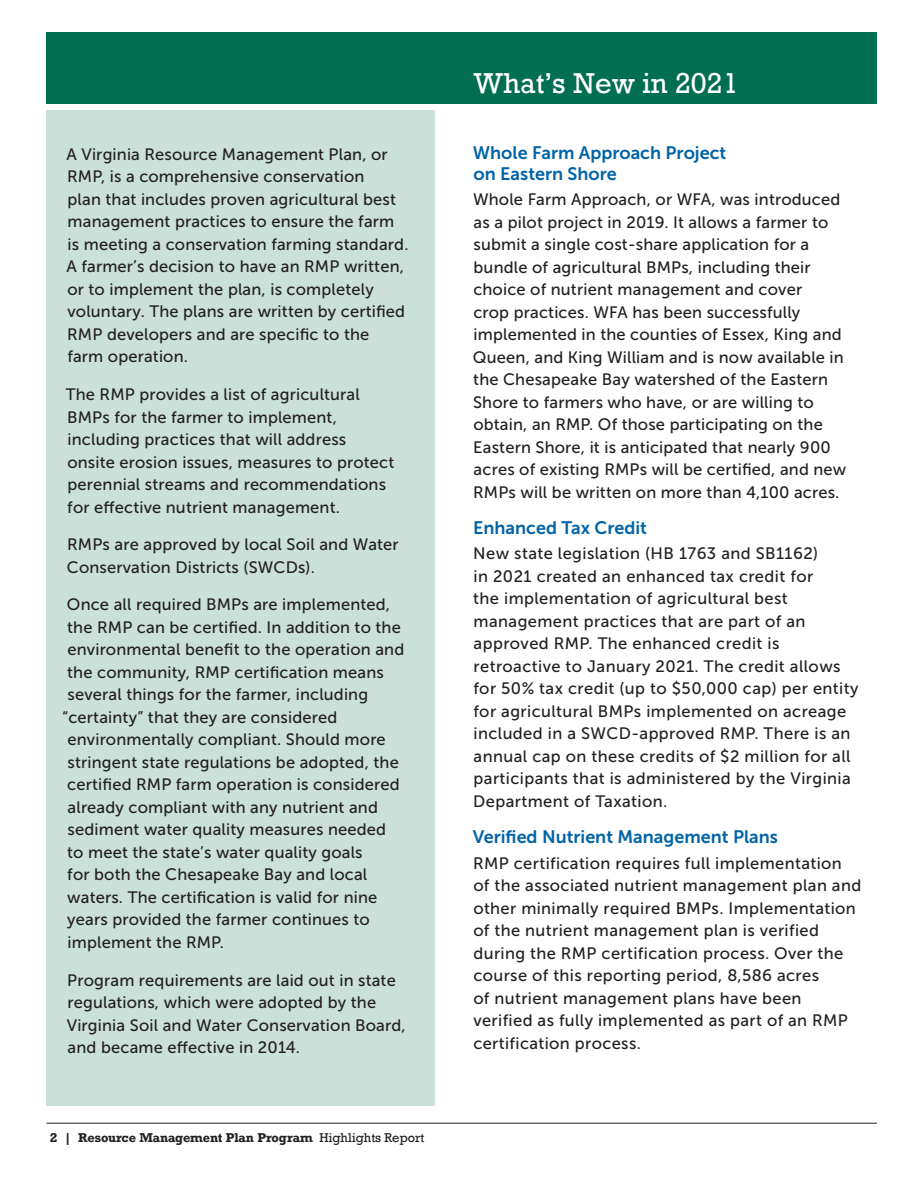
<style>
.page{position:relative;width:918px;height:1188px;background:#fff}
.page>*{position:absolute;margin:0;border:0;box-sizing:border-box;transform-origin:0 0}
.t1{font:27px "Rockwell";color:#fff}
.t2{font:18px/21px "Museo Sans 700";color:#0163a7}
.t3{font:16.5px/22.5px "Museo Sans 500";letter-spacing:.01em;color:#231f20}
.t4{font:700 12px "Rockwell";letter-spacing:-.01em;color:#231f20}
.s1{font-weight:400}
</style>
<div class="page">
<div style="left:46px;top:110px;width:389px;height:996px;background:#cbe0d9"></div>
<div style="left:46px;top:32px;width:831px;height:72px;background:#006e51"></div>
<hr style="left:46px;top:1123px;width:831px;height:1px;background:#231f20">
<p class="t3" style="left:67px;top:143px;width:344px">A Virginia Resource Management Plan, or RMP, is a comprehensive conservation<br>plan that includes proven agricultural best management practices to ensure the farm is meeting a conservation farming standard.<br>A farmer’s decision to have an RMP written, or to implement the plan, is completely voluntary. The plans are written by certified RMP developers and are specific to the farm operation.</p>
<p class="t3" style="left:66px;top:383px;width:330px">The RMP provides a list of agricultural BMPs for the farmer to implement, including practices that will address onsite erosion issues, measures to protect perennial streams and recommendations for effective nutrient management.</p>
<p class="t3" style="left:67px;top:533px;width:333px">RMPs are approved by local Soil and Water<br>Conservation Districts (SWCDs).</p>
<p class="t3" style="left:67px;top:593px;width:325px">Once all required BMPs are implemented,</p>
<p class="t3" style="left:67px;top:616px;width:335px">the RMP can be certified. In addition to the</p>
<p class="t3" style="left:68px;top:639px;width:338px">environmental benefit to the operation and</p>
<p class="t3" style="left:67px;top:661px;width:318px">the community, RMP certification means</p>
<p class="t3" style="left:68px;top:684px;width:302px">several things for the farmer, including</p>
<p class="t3" style="left:62px;top:706px;width:277px">“certainty” that they are considered</p>
<p class="t3" style="left:68px;top:729px;width:320px">environmentally compliant. Should more</p>
<p class="t3" style="left:68px;top:751px;width:333px">stringent state regulations be adopted, the</p>
<p class="t3" style="left:67px;top:774px;width:334px">certified RMP farm operation is considered</p>
<p class="t3" style="left:68px;top:796px;width:312px">already compliant with any nutrient and</p>
<p class="t3" style="left:68px;top:819px;width:320px">sediment water quality measures needed</p>
<p class="t3" style="left:67px;top:841px;width:297px">to meet the state’s water quality goals</p>
<p class="t3" style="left:67px;top:864px;width:302px">for both the Chesapeake Bay and local</p>
<p class="t3" style="left:67px;top:886px;width:312px">waters. The certification is valid for nine</p>
<p class="t3" style="left:67px;top:909px;width:304px">years provided the farmer continues to</p>
<p class="t3" style="left:68px;top:931px;width:158px">implement the RMP.</p>
<p class="t3" style="left:67px;top:969px;width:341px">Program requirements are laid out in state regulations, which were adopted by the Virginia Soil and Water Conservation Board, and became effective in 2014.</p>
<p class="t4" style="left:50px;top:1130px;width:376px">2 | Resource Management Plan Program <span class="s1">Highlights Report</span></p>
<h1 class="t1" style="left:473px;top:67px;width:267px">What’s New in 2021</h1>
<p class="t2" style="left:473px;top:142px;width:255px">Whole Farm Approach Project on Eastern Shore</p>
<p class="t3" style="left:473px;top:188px;width:375px">Whole Farm Approach, or WFA, was introduced as a pilot project in 2019. It allows a farmer to submit a single cost-share application for a bundle of agricultural BMPs, including their choice of nutrient management and cover<br>crop practices. WFA has been successfully implemented in the counties of Essex, King and Queen, and King William and is now available in the Chesapeake Bay watershed of the Eastern Shore to farmers who have, or are willing to obtain, an RMP. Of those participating on the Eastern Shore, it is anticipated that nearly 900 acres of existing RMPs will be certified, and new RMPs will be written on more than 4,100 acres.</p>
<p class="t2" style="left:473px;top:517px;width:175px">Enhanced Tax Credit</p>
<p class="t3" style="left:473px;top:543px;width:387px">New state legislation (HB 1763 and SB1162)<br>in 2021 created an enhanced tax credit for<br>the implementation of agricultural best management practices that are part of an approved RMP. The enhanced credit is retroactive to January 2021. The credit allows for 50% tax credit (up to $50,000 cap) per entity for agricultural BMPs implemented on acreage included in a SWCD-approved RMP. There is an annual cap on these credits of $2 million for all participants that is administered by the Virginia Department of Taxation.</p>
<p class="t2" style="left:473px;top:826px;width:307px">Verified Nutrient Management Plans</p>
<p class="t3" style="left:473px;top:852px;width:390px">RMP certification requires full implementation of the associated nutrient management plan and other minimally required BMPs. Implementation of the nutrient management plan is verified during the RMP certification process. Over the course of this reporting period, 8,586 acres<br>of nutrient management plans have been verified as fully implemented as part of an RMP certification process.</p>
</div>
